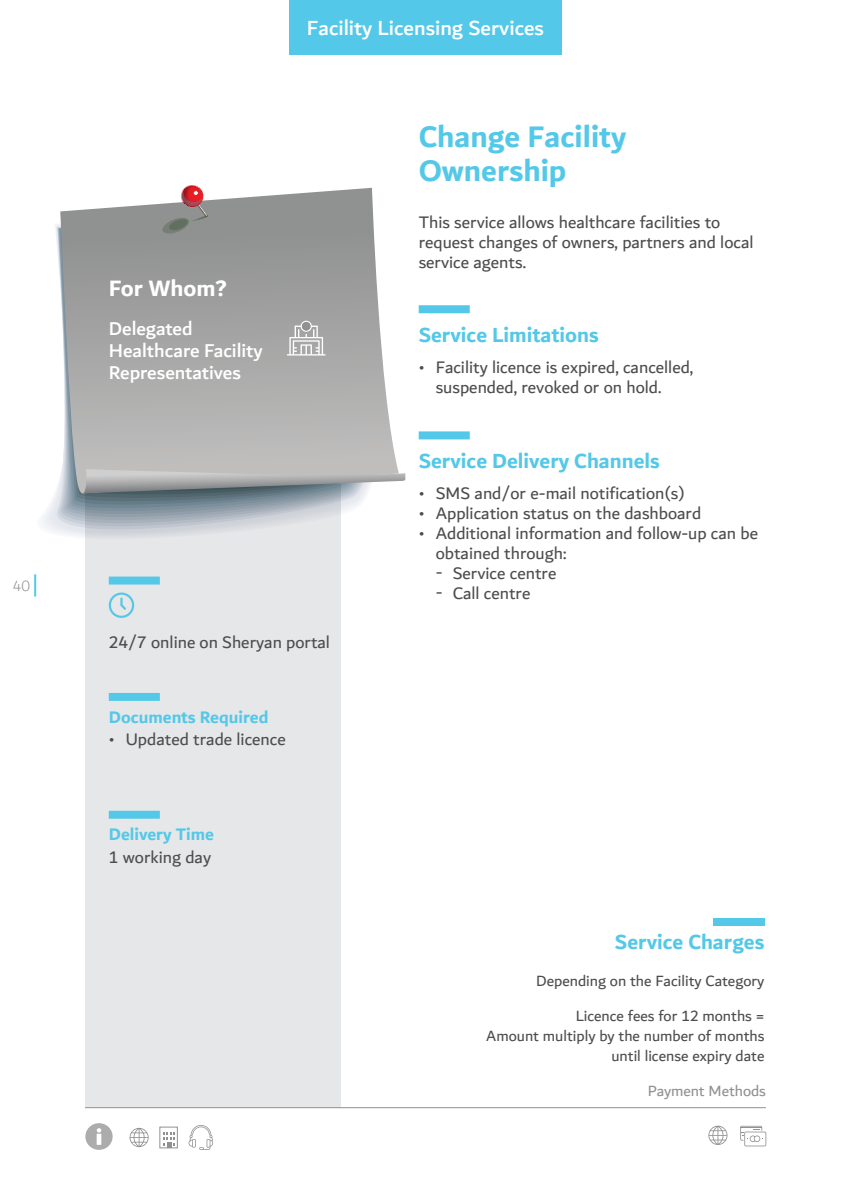
<style>
.page{position:relative;width:851px;height:1191px;background:#fff}
.page>*{position:absolute;margin:0;border:0;box-sizing:border-box;transform-origin:0 0}
.t1{font:700 32px/34px "Dubai";color:#54c8e8}
.t2{font:700 24px "Dubai";color:#fff}
.t3{font:700 22px "Dubai";color:#54c8e8}
.t4{font:500 22px "Dubai";color:#fff}
.t5{font:500 20px/22px "Dubai";color:#fff}
.t6{font:18px/20px "Dubai";color:#4d4d4f}
.t7{font:700 18px "Dubai";color:#54c8e8}
.t8{font:16px/35px "Dubai";color:#4d4d4f;text-align:right}
.t9{font:16px "Dubai";color:#909291}
.t10{font:300 16px "Dubai";color:#909291}
</style>
<div class="page">
<div style="left:85px;top:468px;width:255px;height:640px;background:#e6e7e8"></div>
<svg style="left:55px;top:224px;width:286px;height:313px"></svg>
<svg style="left:59px;top:508px;width:291px;height:14px;background:#b0b8c1"></svg>
<svg style="left:60px;top:188px;width:338px;height:308px;background:#acacac"></svg>
<svg style="left:83px;top:469px;width:322px;height:24px;background:#a7aaac"></svg>
<svg style="left:156px;top:185px;width:52px;height:52px"></svg>
<hr style="left:34px;top:574px;width:2px;height:22px;background:#54c8e8">
<hr style="left:85px;top:1107px;width:680px;height:1px;background:#909291">
<svg style="left:109px;top:576px;width:51px;height:242px"></svg>
<div style="left:418px;top:305px;width:51px;height:8px;background:#54c8e8"></div>
<div style="left:418px;top:431px;width:51px;height:8px;background:#54c8e8"></div>
<div style="left:289px;top:0;width:272px;height:54px;background:#54c8e8"></div>
<div style="left:713px;top:918px;width:51px;height:8px;background:#54c8e8"></div>
<svg style="left:708px;top:1125px;width:19px;height:20px"></svg>
<svg style="left:740px;top:1125px;width:26px;height:21px"></svg>
<svg style="left:85px;top:1123px;width:28px;height:26px"></svg>
<svg style="left:130px;top:1127px;width:19px;height:20px"></svg>
<div style="left:159px;top:1126px;width:19px;height:22px;border:1px solid #909291"></div>
<svg style="left:163px;top:1132px;width:12px;height:15px"></svg>
<svg style="left:188px;top:1125px;width:25px;height:24px"></svg>
<svg style="left:287px;top:321px;width:38px;height:34px"></svg>
<div style="left:302px;top:322px;width:8px;height:8px;background:#909291;border-radius:50%"></div>
<p class="t10" style="left:13px;top:573px;width:19px">40</p>
<p class="t4" style="left:307px;top:15px;width:238px">Facility Licensing Services</p>
<h1 class="t1" style="left:418px;top:119px;width:209px">Change Facility<br>Ownership</h1>
<h2 class="t2" style="left:109px;top:273px;width:119px">For Whom?</h2>
<p class="t5" style="left:109px;top:317px;width:155px">Delegated<br>Healthcare Facility<br>Representatives</p>
<p class="t6" style="left:109px;top:631px;width:223px">24/7 online on Sheryan portal</p>
<p class="t7" style="left:109px;top:706px;width:161px">Documents Required</p>
<p class="t6" style="left:109px;top:729px;width:178px">• Updated trade licence</p>
<p class="t7" style="left:109px;top:823px;width:107px">Delivery Time</p>
<p class="t6" style="left:109px;top:847px;width:104px">1 working day</p>
<p class="t6" style="left:418px;top:212px;width:336px">This service allows healthcare facilities to request changes of owners, partners and local service agents.</p>
<p class="t3" style="left:418px;top:321px;width:181px">Service Limitations</p>
<p class="t6" style="left:435px;top:357px;width:259px;text-indent:-17px">• Facility licence is expired, cancelled, suspended, revoked or on hold.</p>
<p class="t3" style="left:418px;top:447px;width:242px">Service Delivery Channels</p>
<p class="t6" style="left:418px;top:483px;width:268px">• SMS and/or e-mail notification(s)</p>
<p class="t6" style="left:418px;top:503px;width:284px">• Application status on the dashboard</p>
<p class="t6" style="left:418px;top:523px;width:341px">• Additional information and follow-up can be</p>
<p class="t6" style="left:435px;top:543px;width:132px">obtained through:</p>
<p class="t6" style="left:452px;top:563px;width:105px">Service centre</p>
<p class="t6" style="left:452px;top:583px;width:79px">Call centre</p>
<p class="t3" style="left:614px;top:928px;width:151px">Service Charges</p>
<p class="t8" style="left:536px;top:963px;width:230px">Depending on the Facility Category<br>Licence fees for 12 months =</p>
<p class="t8" style="left:486px;top:1025px;width:279px;line-height:20px">Amount multiply by the number of months until license expiry date</p>
<p class="t9" style="left:648px;top:1081px;width:120px">Payment Methods</p>
</div>
